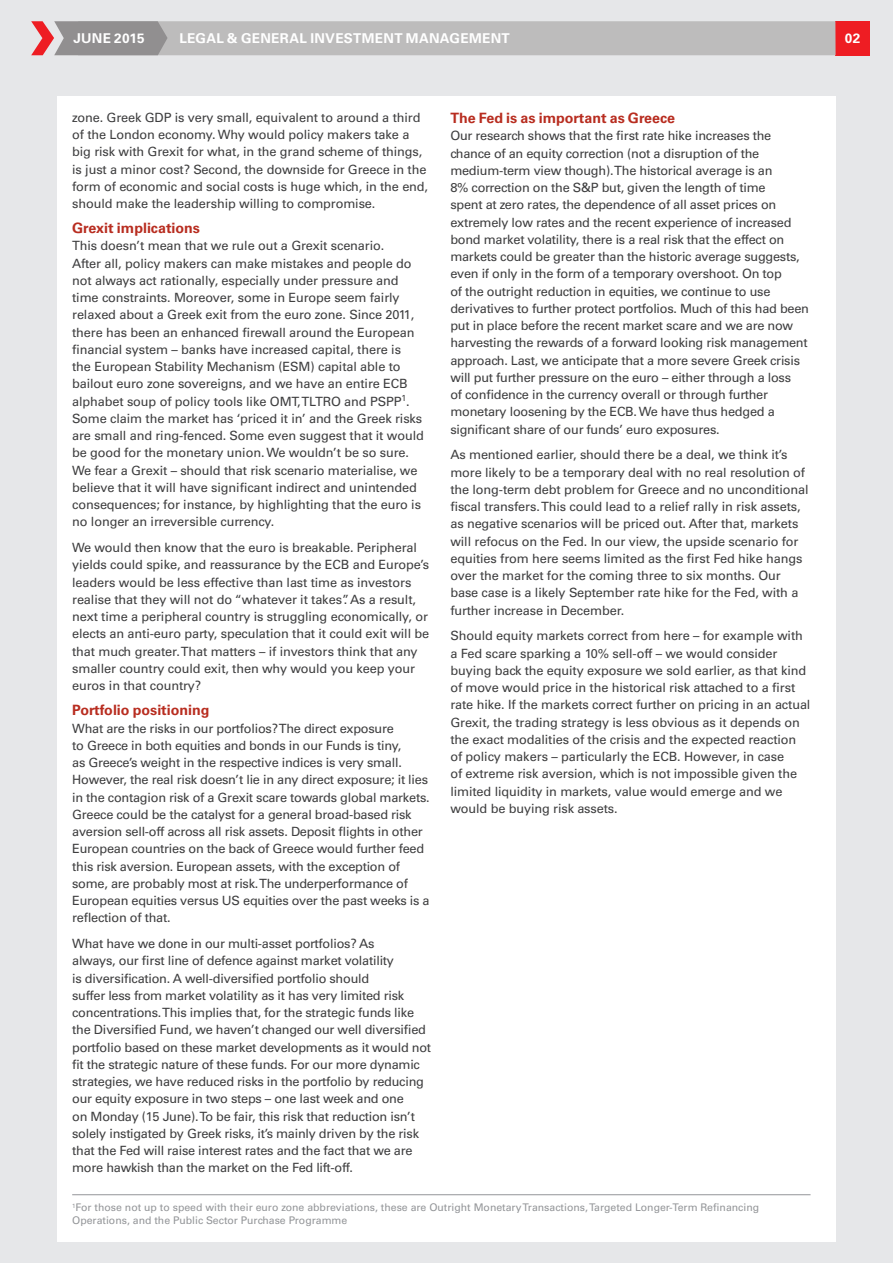
<style>
.page{position:relative;width:893px;height:1263px;background:#e6e7e9}
.page>*{position:absolute;margin:0;border:0;box-sizing:border-box;transform-origin:0 0}
.Body_Sub_Heads{font:700 14.25px "Univers LT Std";color:#b82d20}
.First_Para_Article_B{font:700 13.5px "Univers LT Std";letter-spacing:.025em;color:#fff}
.Body_Text{font:12.75px/17.2px "Univers LT Std";letter-spacing:-.01em;color:#3e3e3f}
.Body_Text-2{font:10.5px/12.6px "Univers LT Std";color:#939598}
</style>
<div class="page">
<div style="left:57px;top:97px;width:779px;height:1145px;background:#fff"></div>
<div style="left:836px;top:21px;width:34px;height:34px;background:#ee1d23"></div>
<svg style="left:31px;top:21px;width:805px;height:34px;background:#b9b5b5"></svg>
<hr style="left:72px;top:1194px;width:738px;height:1px;background:#939598">
<p class="First_Para_Article_B" style="left:73px;top:30px;width:73px">JUNE 2015</p>
<p class="First_Para_Article_B" style="left:179px;top:30px;width:332px">LEGAL &amp; GENERAL INVESTMENT MANAGEMENT</p>
<p class="Body_Text" style="left:72px;top:109px;width:357px">zone. Greek GDP is very small, equivalent to around a third of the London economy. Why would policy makers take a big risk with Grexit for what, in the grand scheme of things, is just a minor cost? Second, the downside for Greece in the form of economic and social costs is huge which, in the end, should make the leadership willing to compromise.</p>
<p class="Body_Sub_Heads" style="left:72px;top:220px;width:129px">Grexit implications</p>
<p class="Body_Text" style="left:72px;top:237px;width:353px">This doesn’t mean that we rule out a Grexit scenario.<br>After all, policy makers can make mistakes and people do not always act rationally, especially under pressure and time constraints. Moreover, some in Europe seem fairly relaxed about a Greek exit from the euro zone. Since 2011, there has been an enhanced firewall around the European financial system – banks have increased capital, there is<br>the European Stability Mechanism (ESM) capital able to bailout euro zone sovereigns, and we have an entire ECB alphabet soup of policy tools like OMT, TLTRO and PSPP<sup>1</sup>.<br>Some claim the market has ‘priced it in’ and the Greek risks are small and ring-fenced. Some even suggest that it would be good for the monetary union. We wouldn’t be so sure.<br>We fear a Grexit – should that risk scenario materialise, we believe that it will have significant indirect and unintended consequences; for instance, by highlighting that the euro is no longer an irreversible currency.</p>
<p class="Body_Text" style="left:72px;top:539px;width:359px">We would then know that the euro is breakable. Peripheral yields could spike, and reassurance by the ECB and Europe’s leaders would be less effective than last time as investors realise that they will not do “whatever it takes”. As a result, next time a peripheral country is struggling economically, or elects an anti-euro party, speculation that it could exit will be that much greater. That matters – if investors think that any smaller country could exit, then why would you keep your euros in that country?</p>
<p class="Body_Sub_Heads" style="left:72px;top:702px;width:139px">Portfolio positioning</p>
<p class="Body_Text" style="left:72px;top:719px;width:359px">What are the risks in our portfolios? The direct exposure<br>to Greece in both equities and bonds in our Funds is tiny,<br>as Greece’s weight in the respective indices is very small.<br>However, the real risk doesn’t lie in any direct exposure; it lies in the contagion risk of a Grexit scare towards global markets.<br>Greece could be the catalyst for a general broad-based risk aversion sell-off across all risk assets. Deposit flights in other European countries on the back of Greece would further feed this risk aversion. European assets, with the exception of some, are probably most at risk. The underperformance of European equities versus US equities over the past weeks is a reflection of that.</p>
<p class="Body_Text" style="left:72px;top:935px;width:360px">What have we done in our multi-asset portfolios? As<br>always, our first line of defence against market volatility<br>is diversification. A well-diversified portfolio should<br>suffer less from market volatility as it has very limited risk concentrations. This implies that, for the strategic funds like the Diversified Fund, we haven’t changed our well diversified portfolio based on these market developments as it would not fit the strategic nature of these funds. For our more dynamic strategies, we have reduced risks in the portfolio by reducing our equity exposure in two steps – one last week and one<br>on Monday (15 June). To be fair, this risk that reduction isn’t solely instigated by Greek risks, it’s mainly driven by the risk that the Fed will raise interest rates and the fact that we are more hawkish than the market on the Fed lift-off.</p>
<p class="Body_Sub_Heads" style="left:450px;top:110px;width:226px">The Fed is as important as Greece</p>
<p class="Body_Text" style="left:450px;top:127px;width:360px">Our research shows that the first rate hike increases the chance of an equity correction (not a disruption of the medium-term view though). The historical average is an<br>8% correction on the S&amp;P but, given the length of time<br>spent at zero rates, the dependence of all asset prices on extremely low rates and the recent experience of increased bond market volatility, there is a real risk that the effect on markets could be greater than the historic average suggests, even if only in the form of a temporary overshoot. On top<br>of the outright reduction in equities, we continue to use derivatives to further protect portfolios. Much of this had been put in place before the recent market scare and we are now harvesting the rewards of a forward looking risk management approach. Last, we anticipate that a more severe Greek crisis will put further pressure on the euro – either through a loss<br>of confidence in the currency overall or through further monetary loosening by the ECB. We have thus hedged a significant share of our funds’ euro exposures.</p>
<p class="Body_Text" style="left:450px;top:446px;width:360px">As mentioned earlier, should there be a deal, we think it’s more likely to be a temporary deal with no real resolution of the long-term debt problem for Greece and no unconditional fiscal transfers. This could lead to a relief rally in risk assets, as negative scenarios will be priced out. After that, markets will refocus on the Fed. In our view, the upside scenario for equities from here seems limited as the first Fed hike hangs over the market for the coming three to six months. Our base case is a likely September rate hike for the Fed, with a further increase in December.</p>
<p class="Body_Text" style="left:450px;top:627px;width:362px">Should equity markets correct from here – for example with a Fed scare sparking a 10% sell-off – we would consider buying back the equity exposure we sold earlier, as that kind of move would price in the historical risk attached to a first rate hike. If the markets correct further on pricing in an actual Grexit, the trading strategy is less obvious as it depends on the exact modalities of the crisis and the expected reaction of policy makers – particularly the ECB. However, in case<br>of extreme risk aversion, which is not impossible given the limited liquidity in markets, value would emerge and we would be buying risk assets.</p>
<p class="Body_Text-2" style="left:72px;top:1201px;width:688px"><sup>1</sup>For those not up to speed with their euro zone abbreviations, these are Outright Monetary Transactions, Targeted Longer-Term Refinancing<br>Operations, and the Public Sector Purchase Programme</p>
<p class="First_Para_Article_B" style="left:845px;top:30px;width:17px">02</p>
</div>
